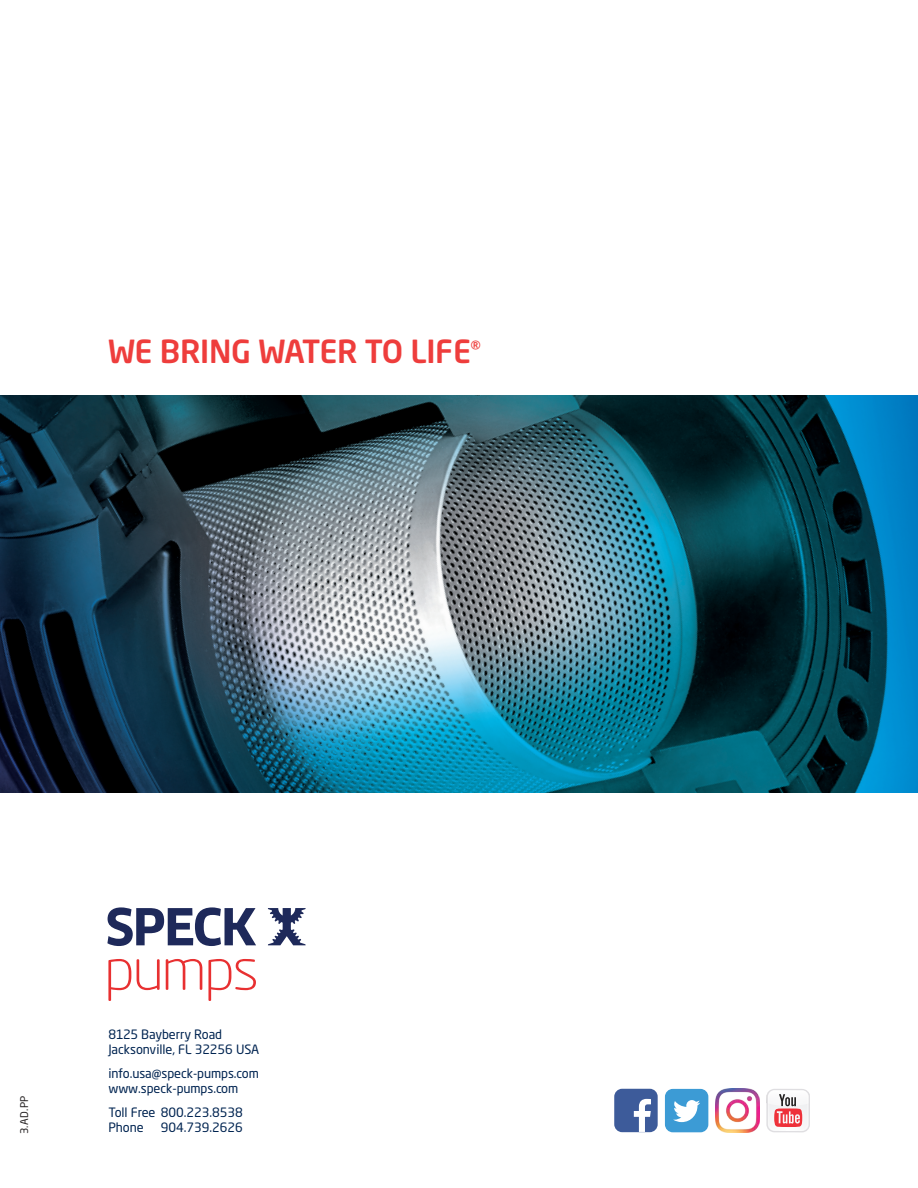
<style>
.page{position:relative;width:918px;height:1188px;background:#fff}
.page>*{position:absolute;margin:0;border:0;box-sizing:border-box;transform-origin:0 0}
.t1{font:500 31.5px "Neo Sans Std";letter-spacing:-.01em;color:#ee3d3c}
.t2{font:12.75px/15.3px "Neo Sans Std";letter-spacing:-.005em;color:#002451}
.t3{font:10.5px "Neo Sans Std";color:#231f20}
</style>
<div class="page">
<img style="left:0;top:396px;width:918px;height:396px">
<svg style="left:107px;top:907px;width:149px;height:39px"></svg>
<svg style="left:268px;top:908px;width:38px;height:37px"></svg>
<svg style="left:108px;top:959px;width:23px;height:42px"></svg>
<svg style="left:137px;top:959px;width:23px;height:31px"></svg>
<svg style="left:166px;top:959px;width:36px;height:31px"></svg>
<svg style="left:208px;top:959px;width:48px;height:42px"></svg>
<div style="left:614px;top:1089px;width:44px;height:43px;background:#3d5b9a;border-radius:8px"></div>
<svg style="left:766px;top:1089px;width:44px;height:43px"></svg>
<svg style="left:634px;top:1099px;width:17px;height:33px"></svg>
<div style="left:665px;top:1089px;width:43px;height:43px;background:#3c9bd5;border-radius:8px"></div>
<svg style="left:673px;top:1100px;width:27px;height:22px"></svg>
<img style="left:716px;top:1089px;width:43px;height:43px">
<h1 class="t1" style="left:108px;top:332px;width:374px">WE BRING WATER TO LIFE<sup>®</sup></h1>
<p class="t3" style="left:18px;top:1134px;width:40px;rotate:-90deg">3.AD.PP</p>
<p class="t2" style="left:108px;top:1026px;width:152px">8125 Bayberry Road<br>Jacksonville, FL 32256 USA</p>
<p class="t2" style="left:108px;top:1065px;width:152px">info.usa@speck-pumps.com www.speck-pumps.com</p>
<p class="t2" style="left:108px;top:1104px;width:136px">Toll Free 800.223.8538</p>
<p class="t2" style="left:108px;top:1120px;width:37px">Phone</p>
<p class="t2" style="left:161px;top:1120px;width:83px">904.739.2626</p>
</div>
